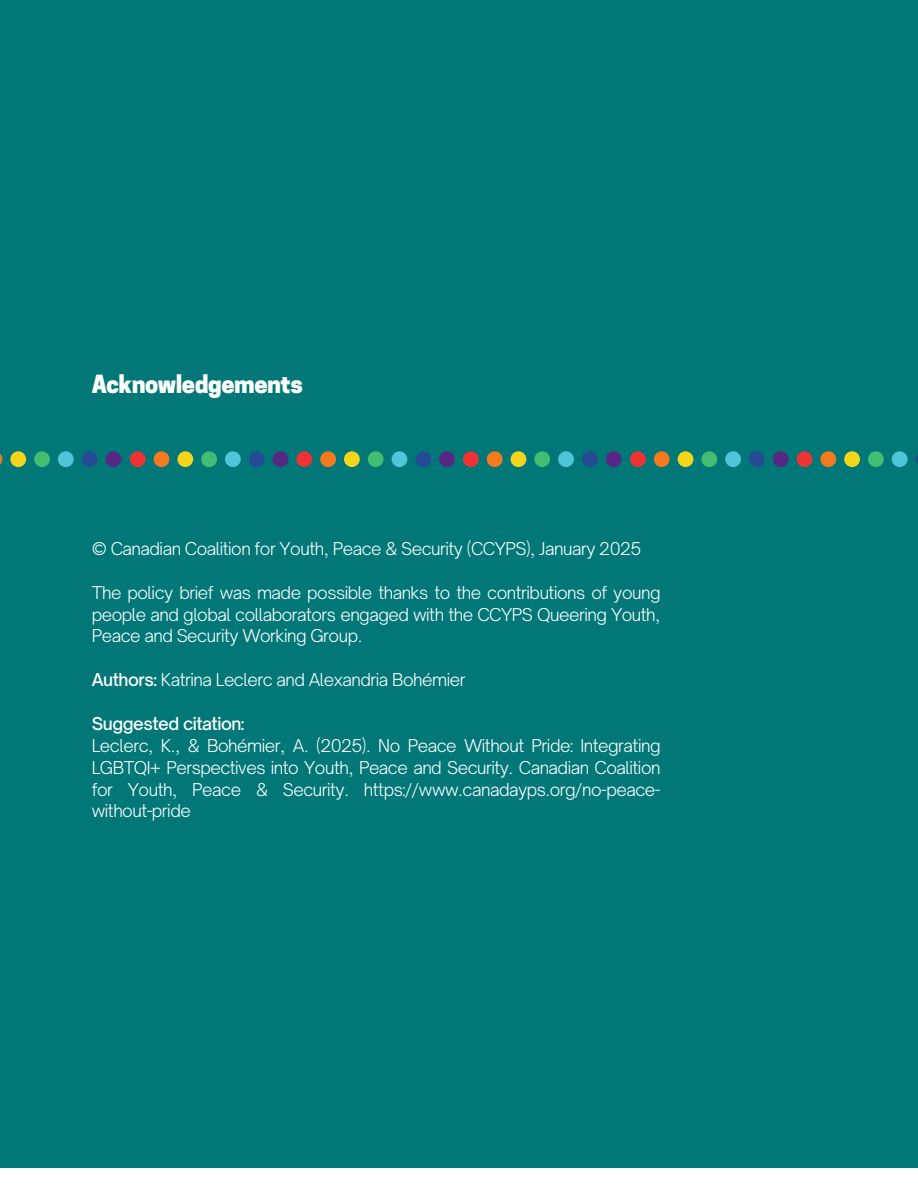
<style>
.page{position:relative;width:918px;height:1188px;background:#017777}
.page>*{position:absolute;margin:0;border:0;box-sizing:border-box;transform-origin:0 0}
.t1{font:800 23.55px "Cooper Hewitt";letter-spacing:-.02em;color:#fff}
.t2{font:300 16.95px/21.9px "Open Sauce One";letter-spacing:-.03em;color:#fff;text-align:justify}
.t3{font:500 16.95px "Open Sauce One";letter-spacing:-.03em;color:#fff}
.s1{font-weight:500}
</style>
<div class="page">
<div style="left:0;top:1168px;width:918px;height:20px;background:#fff"></div>
<svg style="left:0;top:453px;width:2px;height:12px"></svg>
<div style="left:10px;top:451px;width:16px;height:16px;background:#f3d61c;border-radius:8px"></div>
<div style="left:34px;top:451px;width:16px;height:16px;background:#43bd71;border-radius:8px"></div>
<div style="left:58px;top:451px;width:16px;height:16px;background:#4fc5d9;border-radius:8px"></div>
<div style="left:82px;top:451px;width:15px;height:16px;background:#254b97;border-radius:8px"></div>
<div style="left:105px;top:451px;width:16px;height:16px;background:#572883;border-radius:8px"></div>
<div style="left:130px;top:451px;width:16px;height:16px;background:#ef3334;border-radius:8px"></div>
<div style="left:154px;top:451px;width:15px;height:16px;background:#f57a1e;border-radius:8px"></div>
<div style="left:177px;top:451px;width:16px;height:16px;background:#f3d61c;border-radius:8px"></div>
<div style="left:201px;top:451px;width:16px;height:16px;background:#43bd71;border-radius:8px"></div>
<div style="left:225px;top:451px;width:16px;height:16px;background:#4fc5d9;border-radius:8px"></div>
<div style="left:249px;top:451px;width:16px;height:16px;background:#254b97;border-radius:8px"></div>
<div style="left:273px;top:451px;width:15px;height:16px;background:#572883;border-radius:8px"></div>
<div style="left:296px;top:451px;width:16px;height:16px;background:#ef3334;border-radius:8px"></div>
<div style="left:320px;top:451px;width:16px;height:16px;background:#f57a1e;border-radius:8px"></div>
<div style="left:344px;top:451px;width:16px;height:16px;background:#f3d61c;border-radius:8px"></div>
<div style="left:368px;top:451px;width:16px;height:16px;background:#43bd71;border-radius:8px"></div>
<div style="left:392px;top:451px;width:15px;height:16px;background:#4fc5d9;border-radius:8px"></div>
<div style="left:415px;top:451px;width:16px;height:16px;background:#254b97;border-radius:8px"></div>
<div style="left:439px;top:451px;width:16px;height:16px;background:#572883;border-radius:8px"></div>
<div style="left:463px;top:451px;width:16px;height:16px;background:#ef3334;border-radius:8px"></div>
<div style="left:487px;top:451px;width:16px;height:16px;background:#f57a1e;border-radius:8px"></div>
<div style="left:511px;top:451px;width:15px;height:16px;background:#f3d61c;border-radius:8px"></div>
<div style="left:534px;top:451px;width:16px;height:16px;background:#43bd71;border-radius:8px"></div>
<div style="left:558px;top:451px;width:16px;height:16px;background:#4fc5d9;border-radius:8px"></div>
<div style="left:582px;top:451px;width:16px;height:16px;background:#254b97;border-radius:8px"></div>
<div style="left:606px;top:451px;width:15px;height:16px;background:#572883;border-radius:8px"></div>
<div style="left:630px;top:451px;width:16px;height:16px;background:#ef3334;border-radius:8px"></div>
<div style="left:654px;top:451px;width:16px;height:16px;background:#f57a1e;border-radius:8px"></div>
<div style="left:678px;top:451px;width:15px;height:16px;background:#f3d61c;border-radius:8px"></div>
<div style="left:701px;top:451px;width:16px;height:16px;background:#43bd71;border-radius:8px"></div>
<div style="left:725px;top:451px;width:16px;height:16px;background:#4fc5d9;border-radius:8px"></div>
<div style="left:749px;top:451px;width:16px;height:16px;background:#254b97;border-radius:8px"></div>
<div style="left:773px;top:451px;width:16px;height:16px;background:#572883;border-radius:8px"></div>
<div style="left:797px;top:451px;width:15px;height:16px;background:#ef3334;border-radius:8px"></div>
<div style="left:820px;top:451px;width:16px;height:16px;background:#f57a1e;border-radius:8px"></div>
<div style="left:844px;top:451px;width:16px;height:16px;background:#f3d61c;border-radius:8px"></div>
<div style="left:868px;top:451px;width:16px;height:16px;background:#43bd71;border-radius:8px"></div>
<div style="left:892px;top:451px;width:16px;height:16px;background:#4fc5d9;border-radius:8px"></div>
<svg style="left:916px;top:454px;width:2px;height:11px"></svg>
<h1 class="t1" style="left:92px;top:375px;width:213px">Acknowledgements</h1>
<p class="t2" style="left:92px;top:538px;width:551px">© Canadian Coalition for Youth, Peace &amp; Security (CCYPS), January 2025</p>
<p class="t2" style="left:92px;top:581px;width:570px">The policy brief was made possible thanks to the contributions of young people and global collaborators engaged with the CCYPS Queering Youth, Peace and Security Working Group.</p>
<p class="t2" style="left:92px;top:669px;width:375px"><span class="s1">Authors:</span> Katrina Leclerc and Alexandria Bohémier</p>
<p class="t3" style="left:92px;top:713px;width:154px">Suggested citation:</p>
<p class="t2" style="left:92px;top:734px;width:570px">Leclerc, K., &amp; Bohémier, A. (2025). No Peace Without Pride: Integrating LGBTQI+ Perspectives into Youth, Peace and Security. Canadian Coalition for Youth, Peace &amp; Security. https://www.canadayps.org/no-peace&shy;without-pride</p>
</div>
